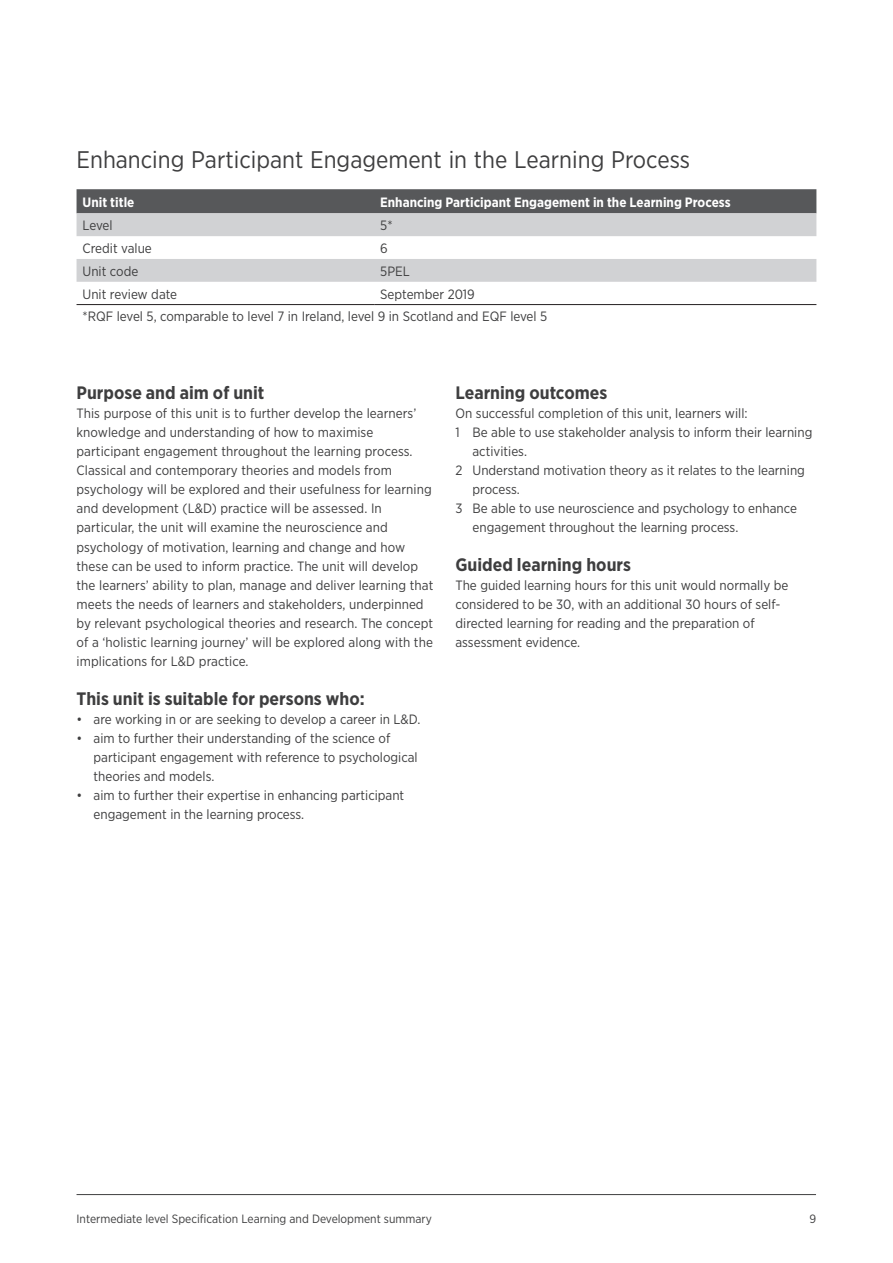
<style>
.page{position:relative;width:893px;height:1263px;background:#fff}
.page>*{position:absolute;margin:0;border:0;box-sizing:border-box;transform-origin:0 0}
.t1{font:24px "Gotham Narrow";color:#3e3e3f}
.t2{font:700 18px "Gotham Narrow";color:#3e3e3f}
.t3{font:13.5px/19.2px "Gotham Narrow";color:#3e3e3f}
.t4{font:700 13.5px "Gotham Narrow";color:#fff}
.t5{font:12px "Gotham Narrow";color:#3e3e3f}
</style>
<div class="page">
<div style="left:77px;top:189px;width:739px;height:24px;background:#57585a"></div>
<svg style="left:77px;top:213px;width:739px;height:69px;fill:#d1d2d4"></svg>
<hr style="left:77px;top:304px;width:297px;height:1px;background:#231f20">
<hr style="left:374px;top:304px;width:442px;height:1px;background:#231f20">
<hr style="left:77px;top:1194px;width:739px;height:1px;background:#3e3e3f">
<h1 class="t1" style="left:77px;top:145px;width:615px">Enhancing Participant Engagement in the Learning Process</h1>
<p class="t4" style="left:83px;top:194px;width:53px">Unit title</p>
<p class="t4" style="left:380px;top:194px;width:352px">Enhancing Participant Engagement in the Learning Process</p>
<p class="t3" style="left:83px;top:216px;width:32px">Level</p>
<p class="t3" style="left:380px;top:216px;width:14px">5*</p>
<p class="t3" style="left:83px;top:238px;width:71px">Credit value</p>
<p class="t3" style="left:380px;top:238px;width:9px">6</p>
<p class="t3" style="left:83px;top:261px;width:57px">Unit code</p>
<p class="t3" style="left:380px;top:261px;width:31px">5PEL</p>
<p class="t3" style="left:83px;top:284px;width:96px">Unit review date</p>
<p class="t3" style="left:83px;top:282px;width:466px;line-height:22.8px;text-indent:298px">September 2019<br>*RQF level 5, comparable to level 7 in Ireland, level 9 in Scotland and EQF level 5</p>
<h2 class="t2" style="left:77px;top:381px;width:189px">Purpose and aim of unit</h2>
<p class="t3" style="left:77px;top:403px;width:358px">This purpose of this unit is to further develop the learners’ knowledge and understanding of how to maximise participant engagement throughout the learning process.<br>Classical and contemporary theories and models from psychology will be explored and their usefulness for learning and development (L&amp;D) practice will be assessed. In particular, the unit will examine the neuroscience and psychology of motivation, learning and change and how these can be used to inform practice. The unit will develop the learners’ ability to plan, manage and deliver learning that meets the needs of learners and stakeholders, underpinned by relevant psychological theories and research. The concept of a ‘holistic learning journey’ will be explored along with the implications for L&amp;D practice.</p>
<h2 class="t2" style="left:77px;top:687px;width:290px">This unit is suitable for persons who:</h2>
<p class="t3" style="left:77px;top:709px;width:345px">• are working in or are seeking to develop a career in L&amp;D.</p>
<p class="t3" style="left:94px;top:728px;width:326px;text-indent:-17px">• aim to further their understanding of the science of participant engagement with reference to psychological theories and models.</p>
<p class="t3" style="left:94px;top:785px;width:312px;text-indent:-17px">• aim to further their expertise in enhancing participant engagement in the learning process.</p>
<h2 class="t2" style="left:455px;top:381px;width:153px">Learning outcomes</h2>
<p class="t3" style="left:455px;top:403px;width:294px">On successful completion of this unit, learners will:</p>
<p class="t3" style="left:455px;top:422px;width:358px">1 Be able to use stakeholder analysis to inform their learning</p>
<p class="t3" style="left:472px;top:441px;width:56px">activities.</p>
<p class="t3" style="left:455px;top:460px;width:351px">2 Understand motivation theory as it relates to the learning</p>
<p class="t3" style="left:472px;top:479px;width:49px">process.</p>
<p class="t3" style="left:455px;top:499px;width:343px">3 Be able to use neuroscience and psychology to enhance</p>
<p class="t3" style="left:472px;top:518px;width:267px">engagement throughout the learning process.</p>
<h2 class="t2" style="left:455px;top:553px;width:177px">Guided learning hours</h2>
<p class="t3" style="left:455px;top:575px;width:334px">The guided learning hours for this unit would normally be considered to be 30, with an additional 30 hours of self&shy;directed learning for reading and the preparation of assessment evidence.</p>
<p class="t5" style="left:77px;top:1211px;width:357px">Intermediate level Specification Learning and Development summary</p>
<p class="t5" style="left:809px;top:1211px;width:8px">9</p>
</div>
